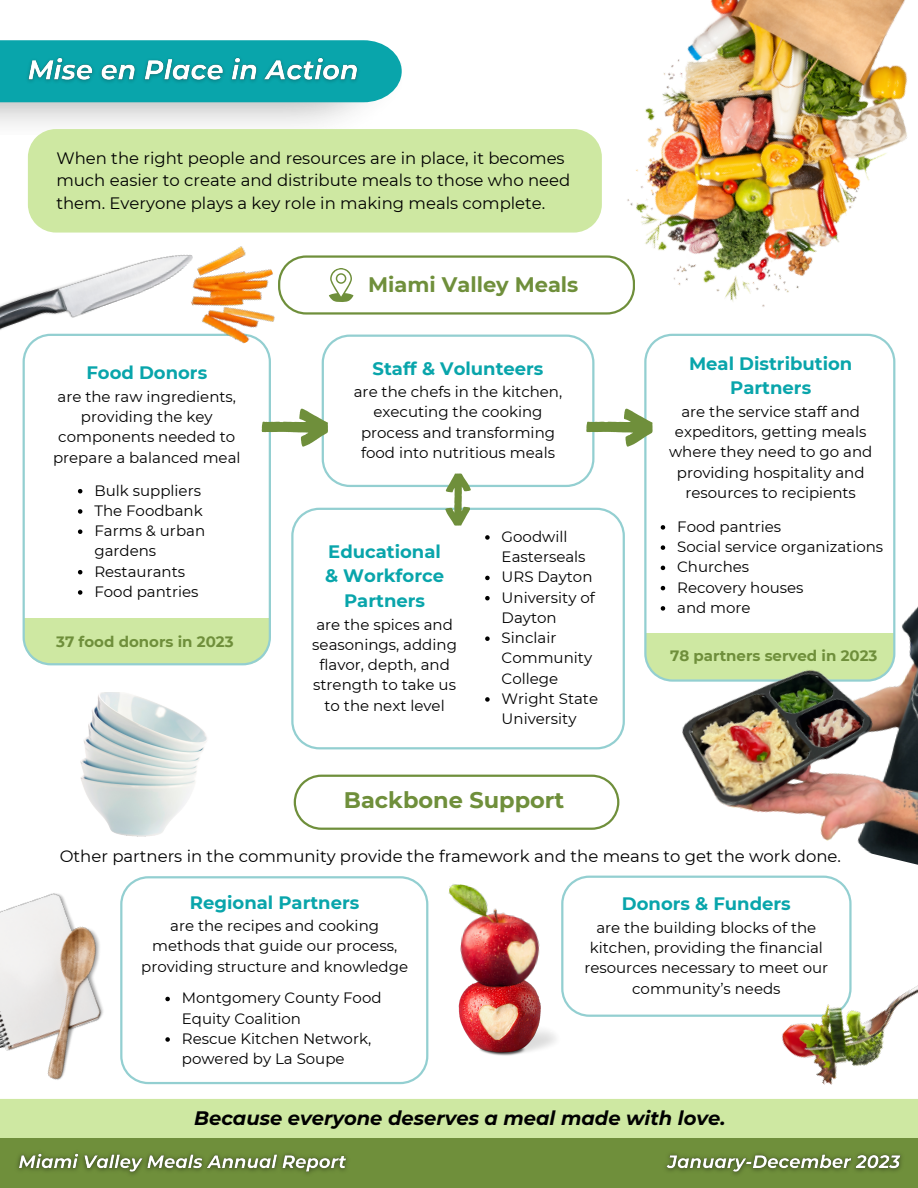
<style>
.page{position:relative;width:918px;height:1188px;background:#fff}
.page>*{position:absolute;margin:0;border:0;box-sizing:border-box;transform-origin:0 0}
.t1{font:700 22.5px "Montserrat";color:#6f8f3b}
.t2{font:700 21px "Montserrat";color:#6f8f3b}
.t3{font:italic 700 19.5px "Montserrat";color:#000}
.t4{font:700 18px/24.8px "Montserrat";color:#09a5ab;text-align:center}
.t5{font:16.5px/22.5px "Montserrat";color:#000}
.t6{font:15px/20.2px "Montserrat";color:#000;text-align:center}
.t7{font:700 15px "Montserrat";color:#6f8f3b}
</style>
<div class="page">
<div style="left:0;top:1099px;width:918px;height:40px;background:#cee8a2"></div>
<div style="left:0;top:1139px;width:918px;height:49px;background:#6f8f3b"></div>
<img style="left:0;top:893px;width:147px;height:192px">
<svg style="left:644px;top:368px;width:251px;height:310px"></svg>
<svg style="left:23px;top:351px;width:248px;height:314px"></svg>
<svg style="left:291px;top:525px;width:334px;height:224px"></svg>
<img style="left:174px;top:246px;width:101px;height:110px">
<img style="left:0;top:246px;width:198px;height:105px">
<svg style="left:278px;top:255px;width:284px;height:60px"></svg>
<svg style="left:294px;top:775px;width:325px;height:55px"></svg>
<svg style="left:0;top:40px;width:402px;height:62px;background:#14a9ae"></svg>
<svg style="left:262px;top:335px;width:391px;height:190px"></svg>
<div style="left:28px;top:129px;width:534px;height:104px;background:#cee8a2"></div>
<svg style="left:564px;top:876px;width:287px;height:141px"></svg>
<img style="left:777px;top:936px;width:141px;height:149px">
<svg style="left:120px;top:876px;width:308px;height:208px"></svg>
<img style="left:458px;top:1002px;width:98px;height:54px">
<img style="left:448px;top:883px;width:126px;height:119px">
<img style="left:562px;top:0;width:346px;height:368px">
<img style="left:80px;top:692px;width:127px;height:145px">
<svg style="left:661px;top:525px;width:4px;height:3px"></svg>
<svg style="left:78px;top:489px;width:4px;height:4px"></svg>
<svg style="left:78px;top:509px;width:4px;height:5px"></svg>
<svg style="left:78px;top:529px;width:4px;height:5px"></svg>
<svg style="left:78px;top:570px;width:4px;height:4px"></svg>
<svg style="left:78px;top:590px;width:4px;height:5px"></svg>
<svg style="left:485px;top:535px;width:5px;height:5px"></svg>
<svg style="left:485px;top:576px;width:5px;height:4px"></svg>
<svg style="left:485px;top:596px;width:5px;height:4px"></svg>
<svg style="left:485px;top:636px;width:5px;height:5px"></svg>
<svg style="left:485px;top:697px;width:5px;height:5px"></svg>
<svg style="left:165px;top:997px;width:5px;height:4px"></svg>
<svg style="left:165px;top:1037px;width:5px;height:5px"></svg>
<img style="left:21px;top:53px;width:344px;height:35px">
<img style="left:659px;top:528px;width:259px;height:349px">
<img style="left:17px;top:1153px;width:885px;height:22px">
<p class="t5" style="left:56px;top:147px;width:515px">When the right people and resources are in place, it becomes much easier to create and distribute meals to those who need them. Everyone plays a key role in making meals complete.</p>
<p class="t4" style="left:86px;top:361px;width:122px">Food Donors</p>
<p class="t6" style="left:53px;top:386px;width:189px">are the raw ingredients, providing the key components needed to prepare a balanced meal</p>
<p class="t6" style="left:94px;top:480px;width:112px;text-align:left">Bulk suppliers<br>The Foodbank<br>Farms &amp; urban gardens<br>Restaurants<br>Food pantries</p>
<p class="t7" style="left:56px;top:632px;width:179px">37 food donors in 2023</p>
<h2 class="t2" style="left:368px;top:272px;width:212px">Miami Valley Meals</h2>
<p class="t4" style="left:373px;top:356px;width:172px">Staff &amp; Volunteers</p>
<p class="t6" style="left:354px;top:382px;width:210px">are the chefs in the kitchen, executing the cooking process and transforming food into nutritious meals</p>
<p class="t4" style="left:325px;top:539px;width:121px">Educational &amp; Workforce<br>Partners</p>
<p class="t6" style="left:312px;top:614px;width:146px">are the spices and seasonings, adding flavor, depth, and strength to take us to the next level</p>
<p class="t6" style="left:502px;top:526px;width:98px;text-align:left">Goodwill<br>Easterseals<br>URS Dayton<br>University of<br>Dayton<br>Sinclair<br>Community<br>College<br>Wright State<br>University</p>
<h1 class="t1" style="left:344px;top:787px;width:222px">Backbone Support</h1>
<p class="t4" style="left:689px;top:351px;width:165px">Meal Distribution<br>Partners</p>
<p class="t6" style="left:669px;top:401px;width:205px">are the service staff and expeditors, getting meals where they need to go and providing hospitality and resources to recipients</p>
<p class="t6" style="left:677px;top:516px;width:208px;text-align:left">Food pantries<br>Social service organizations<br>Churches<br>Recovery houses<br>and more</p>
<p class="t7" style="left:670px;top:647px;width:209px">78 partners served in 2023</p>
<p class="t5" style="left:60px;top:845px;width:783px">Other partners in the community provide the framework and the means to get the work done.</p>
<p class="t4" style="left:190px;top:890px;width:171px">Regional Partners</p>
<p class="t6" style="left:141px;top:916px;width:268px">are the recipes and cooking methods that guide our process, providing structure and knowledge</p>
<p class="t6" style="left:182px;top:988px;width:201px;text-align:left">Montgomery County Food<br>Equity Coalition<br>Rescue Kitchen Network, powered by La Soupe</p>
<p class="t4" style="left:622px;top:892px;width:170px">Donors &amp; Funders</p>
<p class="t6" style="left:584px;top:917px;width:245px">are the building blocks of the kitchen, providing the financial resources necessary to meet our community’s needs</p>
<h3 class="t3" style="left:194px;top:1106px;width:533px">Because everyone deserves a meal made with love.</h3>
</div>
